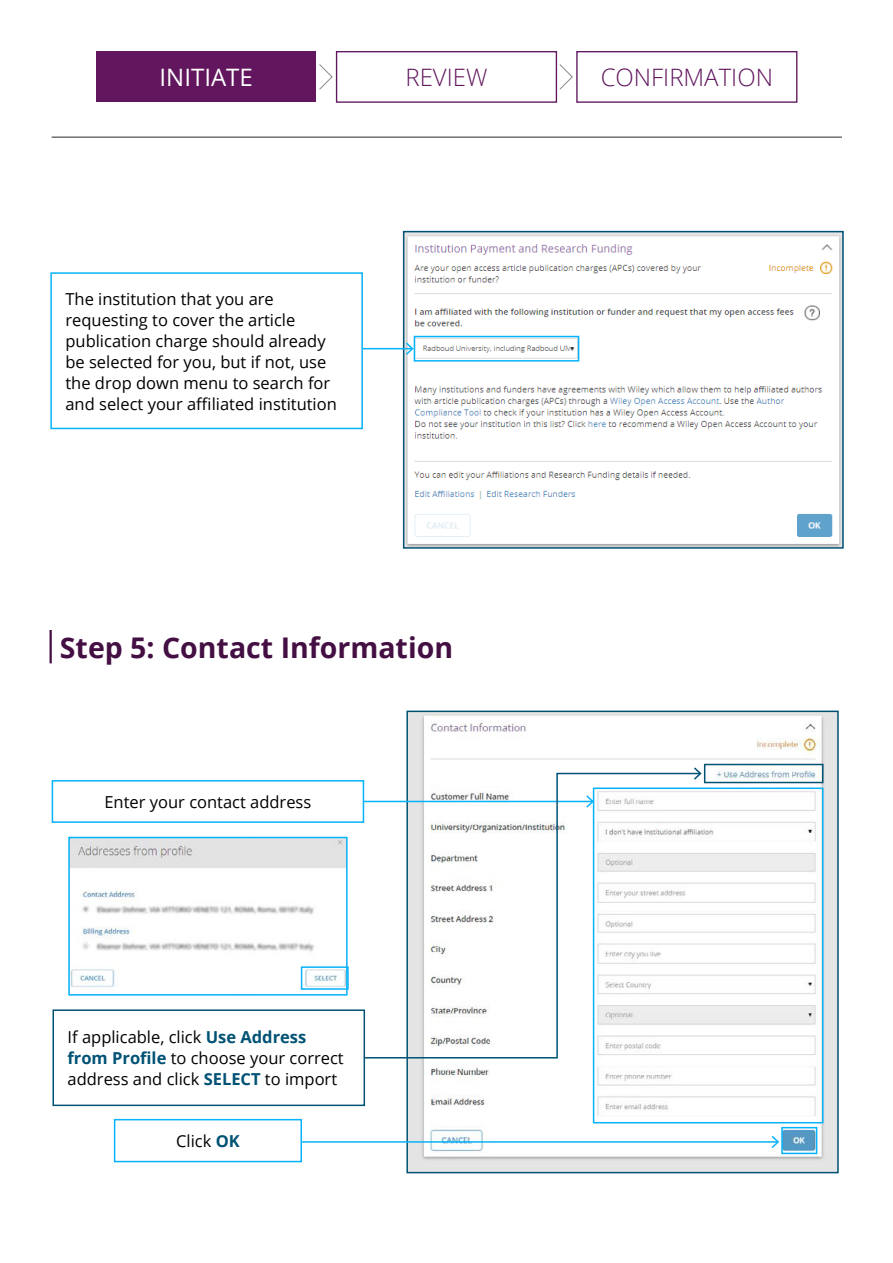
<style>
.page{position:relative;width:893px;height:1263px;background:#fff}
.page>*{position:absolute;margin:0;border:0;box-sizing:border-box;transform-origin:0 0}
.t1{font:700 28.5px "Open Sans";color:#440f42}
.t2{font:300 24px "Open Sans";color:#61165e}
.t3{font:24px "Open Sans";color:#fff}
.t4{font:16.5px/21px "Open Sans";color:#000}
.s1{font-weight:700;color:#005274}
</style>
<div class="page">
<img style="left:409px;top:714px;width:427px;height:456px">
<div style="left:406px;top:711px;width:433px;height:462px;border:2px solid #005274"></div>
<div style="left:96px;top:52px;width:220px;height:50px;background:#61165e"></div>
<div style="left:336px;top:51px;width:221px;height:52px;border:1px solid #61165e"></div>
<div style="left:576px;top:51px;width:221px;height:52px;border:1px solid #61165e"></div>
<hr style="left:52px;top:137px;width:790px;height:1px;background:#414246">
<div style="left:53px;top:1009px;width:312px;height:97px;border:2px solid #005274"></div>
<div style="left:704px;top:764px;width:119px;height:19px;border:2px solid #005274"></div>
<div style="left:593px;top:787px;width:230px;height:336px;border:2px solid #06b2fa"></div>
<hr style="left:302px;top:1141px;width:476px;height:2px;background:#06b2fa">
<svg style="left:770px;top:1134px;width:10px;height:15px"></svg>
<hr style="left:50px;top:630px;width:2px;height:33px;background:#440f42">
<div style="left:52px;top:780px;width:312px;height:43px;border:2px solid #06b2fa"></div>
<img style="left:71px;top:840px;width:274px;height:150px">
<div style="left:68px;top:837px;width:280px;height:158px;border:2px solid #06b2fa"></div>
<div style="left:301px;top:966px;width:48px;height:24px;border:2px solid #06b2fa"></div>
<div style="left:114px;top:1119px;width:188px;height:43px;border:2px solid #06b2fa"></div>
<div style="left:781px;top:1127px;width:36px;height:27px;border:2px solid #06b2fa"></div>
<svg style="left:364px;top:772px;width:338px;height:287px"></svg>
<svg style="left:692px;top:766px;width:11px;height:15px"></svg>
<svg style="left:319px;top:64px;width:14px;height:26px"></svg>
<svg style="left:559px;top:64px;width:14px;height:26px"></svg>
<div style="left:50px;top:272px;width:313px;height:157px;border:2px solid #06b2fa"></div>
<img style="left:406px;top:234px;width:435px;height:312px">
<div style="left:403px;top:231px;width:441px;height:318px;border:2px solid #005274"></div>
<div style="left:414px;top:336px;width:165px;height:26px;border:2px solid #06b2fa"></div>
<hr style="left:363px;top:348px;width:49px;height:1px;background:#06b2fa">
<svg style="left:404px;top:341px;width:11px;height:15px"></svg>
<p class="t3" style="left:160px;top:61px;width:95px">INITIATE</p>
<p class="t2" style="left:405px;top:61px;width:84px">REVIEW</p>
<p class="t2" style="left:601px;top:61px;width:174px">CONFIRMATION</p>
<p class="t4" style="left:65px;top:288px;width:273px">The institution that you are requesting to cover the article publication charge should already be selected for you, but if not, use the drop down menu to search for and select your affiliated institution</p>
<p class="t1" style="left:60px;top:627px;width:395px">Step 5: Contact Information</p>
<p class="t4" style="left:104px;top:791px;width:208px">Enter your contact address</p>
<p class="t4" style="left:68px;top:1026px;width:240px">If applicable, click <span class="s1">Use Address</span></p>
<p class="t4" style="left:68px;top:1047px;width:278px"><span class="s1">from Profile</span> to choose your correct address and click <span class="s1">SELECT</span> to import</p>
<p class="t4" style="left:176px;top:1130px;width:65px">Click <span class="s1">OK</span></p>
</div>
